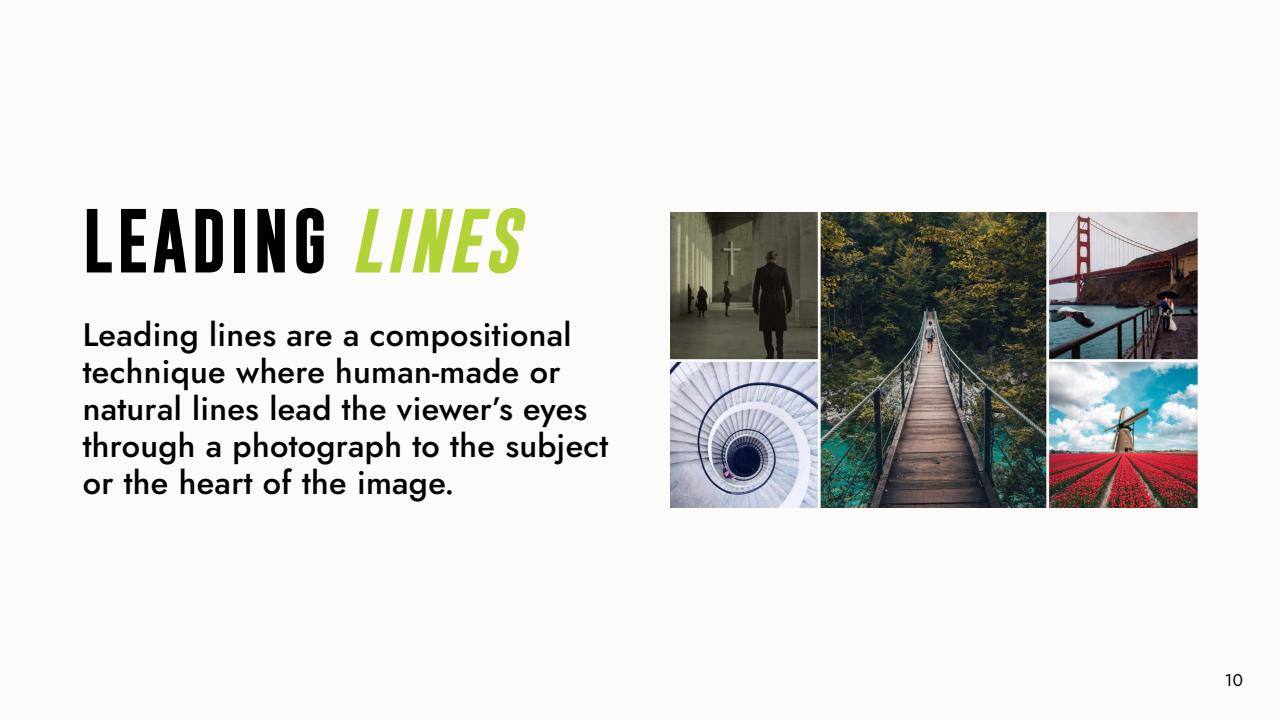
<style>
.page{position:relative;width:1280px;height:720px;background:#fcfbfa}
.page>*{position:absolute;margin:0;border:0;box-sizing:border-box;transform-origin:0 0}
.t1{font:700 65px "Gobold";letter-spacing:.06em;color:#000}
.t2{font:500 32.5px/37px "Jost";letter-spacing:.01em;color:#000}
.t3{font:17px "Jost";color:#000}
.s1{font-style:italic;color:#b2d336}
</style>
<div class="page">
<img style="left:670px;top:213px;width:527px;height:294px">
<p class="t1" style="left:83px;top:198px;width:436px">LEADING <span class="s1">LINES</span></p>
<p class="t2" style="left:83px;top:316px;width:490px">Leading lines are a compositional</p>
<p class="t2" style="left:83px;top:353px;width:479px">technique where human-made or</p>
<p class="t2" style="left:83px;top:390px;width:527px">natural lines lead the viewer’s eyes through a photograph to the subject</p>
<p class="t2" style="left:83px;top:464px;width:373px">or the heart of the image.</p>
<p class="t3" style="left:1225px;top:668px;width:20px">10</p>
</div>
